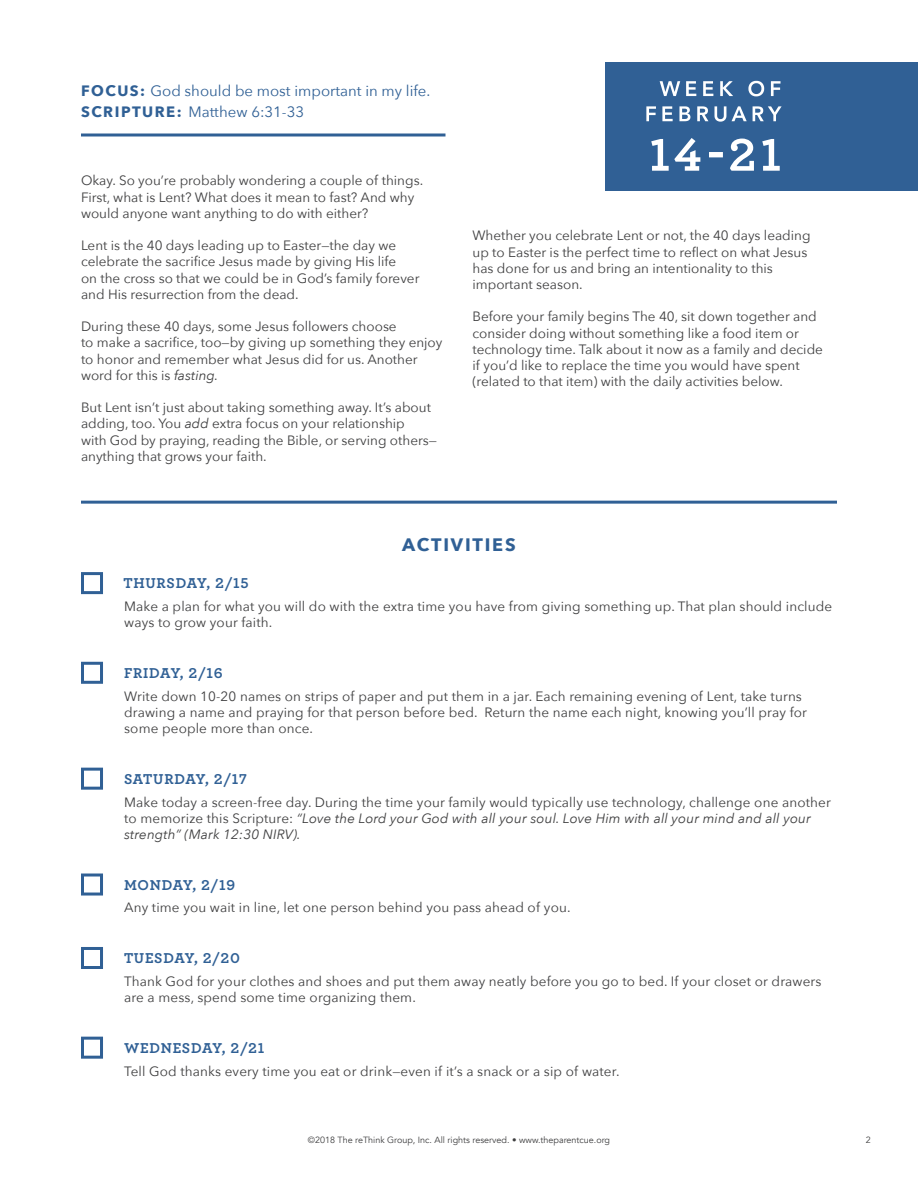
<style>
.page{position:relative;width:918px;height:1188px;background:#fff}
.page>*{position:absolute;margin:0;border:0;box-sizing:border-box;transform-origin:0 0}
.t1{font:700 18px "Avenir Next";letter-spacing:.1em;color:#306095}
.t2{font:700 15px "Archer Pro";letter-spacing:.05em;color:#306095}
.t3{font:15px "Avenir Next";color:#306095}
.t4{font:13.5px/16.2px "Avenir Next";color:#3e3e3f}
.t5{font:9px "Avenir";color:#3e3e3f}
.s1{font-weight:700}
.s2{font-style:italic}
</style>
<div class="page">
<hr style="left:81px;top:134px;width:365px;height:2px;background:#306095">
<div style="left:606px;top:62px;width:312px;height:129px;background:#306095"></div>
<svg style="left:646px;top:106px;width:136px;height:16px"></svg>
<svg style="left:660px;top:81px;width:121px;height:15px"></svg>
<svg style="left:651px;top:138px;width:129px;height:33px"></svg>
<div style="left:81px;top:572px;width:22px;height:22px;border:3px solid #306095"></div>
<div style="left:81px;top:662px;width:22px;height:22px;border:3px solid #306095"></div>
<div style="left:81px;top:768px;width:22px;height:22px;border:3px solid #306095"></div>
<div style="left:81px;top:874px;width:22px;height:22px;border:3px solid #306095"></div>
<div style="left:81px;top:947px;width:22px;height:22px;border:3px solid #306095"></div>
<div style="left:81px;top:1037px;width:22px;height:22px;border:3px solid #306095"></div>
<hr style="left:81px;top:501px;width:756px;height:3px;background:#306095">
<p class="t3" style="left:81px;top:78px;width:351px"><span class="s1">FOCUS:</span> God should be most important in my life.</p>
<p class="t3" style="left:81px;top:99px;width:225px"><span class="s1">SCRIPTURE:</span> Matthew 6:31-33</p>
<p class="t4" style="left:81px;top:172px;width:344px">Okay. So you’re probably wondering a couple of things.<br>First, what is Lent? What does it mean to fast? And why would anyone want anything to do with either?</p>
<p class="t4" style="left:81px;top:237px;width:340px">Lent is the 40 days leading up to Easter—the day we celebrate the sacrifice Jesus made by giving His life<br>on the cross so that we could be in God’s family forever and His resurrection from the dead.</p>
<p class="t4" style="left:81px;top:318px;width:363px">During these 40 days, some Jesus followers choose<br>to make a sacrifice, too—by giving up something they enjoy to honor and remember what Jesus did for us. Another word for this is <span class="s2">fasting.</span></p>
<p class="t4" style="left:81px;top:399px;width:358px">But Lent isn’t just about taking something away. It’s about adding, too. You <span class="s2">add</span> extra focus on your relationship<br>with God by praying, reading the Bible, or serving others— anything that grows your faith.</p>
<p class="t4" style="left:472px;top:227px;width:340px">Whether you celebrate Lent or not, the 40 days leading up to Easter is the perfect time to reflect on what Jesus has done for us and bring an intentionality to this important season.</p>
<p class="t4" style="left:472px;top:308px;width:352px">Before your family begins The 40, sit down together and consider doing without something like a food item or technology time. Talk about it now as a family and decide if you’d like to replace the time you would have spent (related to that item) with the daily activities below.</p>
<p class="t1" style="left:402px;top:529px;width:115px">ACTIVITIES</p>
<p class="t2" style="left:123px;top:571px;width:127px">THURSDAY, 2/15</p>
<p class="t4" style="left:124px;top:598px;width:710px">Make a plan for what you will do with the extra time you have from giving something up. That plan should include ways to grow your faith.</p>
<p class="t2" style="left:124px;top:661px;width:100px">FRIDAY, 2/16</p>
<p class="t4" style="left:124px;top:687px;width:684px">Write down 10-20 names on strips of paper and put them in a jar. Each remaining evening of Lent, take turns drawing a name and praying for that person before bed. Return the name each night, knowing you’ll pray for some people more than once.</p>
<p class="t2" style="left:124px;top:767px;width:124px">SATURDAY, 2/17</p>
<p class="t4" style="left:124px;top:793px;width:708px">Make today a screen-free day. During the time your family would typically use technology, challenge one another to memorize this Scripture: <span class="s2">“Love the Lord your God with all your soul. Love Him with all your mind and all your strength” (Mark 12:30 NIRV).</span></p>
<p class="t2" style="left:124px;top:873px;width:113px">MONDAY, 2/19</p>
<p class="t4" style="left:124px;top:899px;width:448px">Any time you wait in line, let one person behind you pass ahead of you.</p>
<p class="t2" style="left:124px;top:946px;width:117px">TUESDAY, 2/20</p>
<p class="t4" style="left:124px;top:973px;width:699px">Thank God for your clothes and shoes and put them away neatly before you go to bed. If your closet or drawers are a mess, spend some time organizing them.</p>
<p class="t2" style="left:124px;top:1036px;width:142px">WEDNESDAY, 2/21</p>
<p class="t4" style="left:124px;top:1062px;width:497px">Tell God thanks every time you eat or drink—even if it’s a snack or a sip of water.</p>
<p class="t5" style="left:308px;top:1135px;width:304px">©2018 The reThink Group, Inc. All rights reserved. • www.theparentcue.org</p>
<p class="t5" style="left:866px;top:1135px;width:7px">2</p>
</div>
